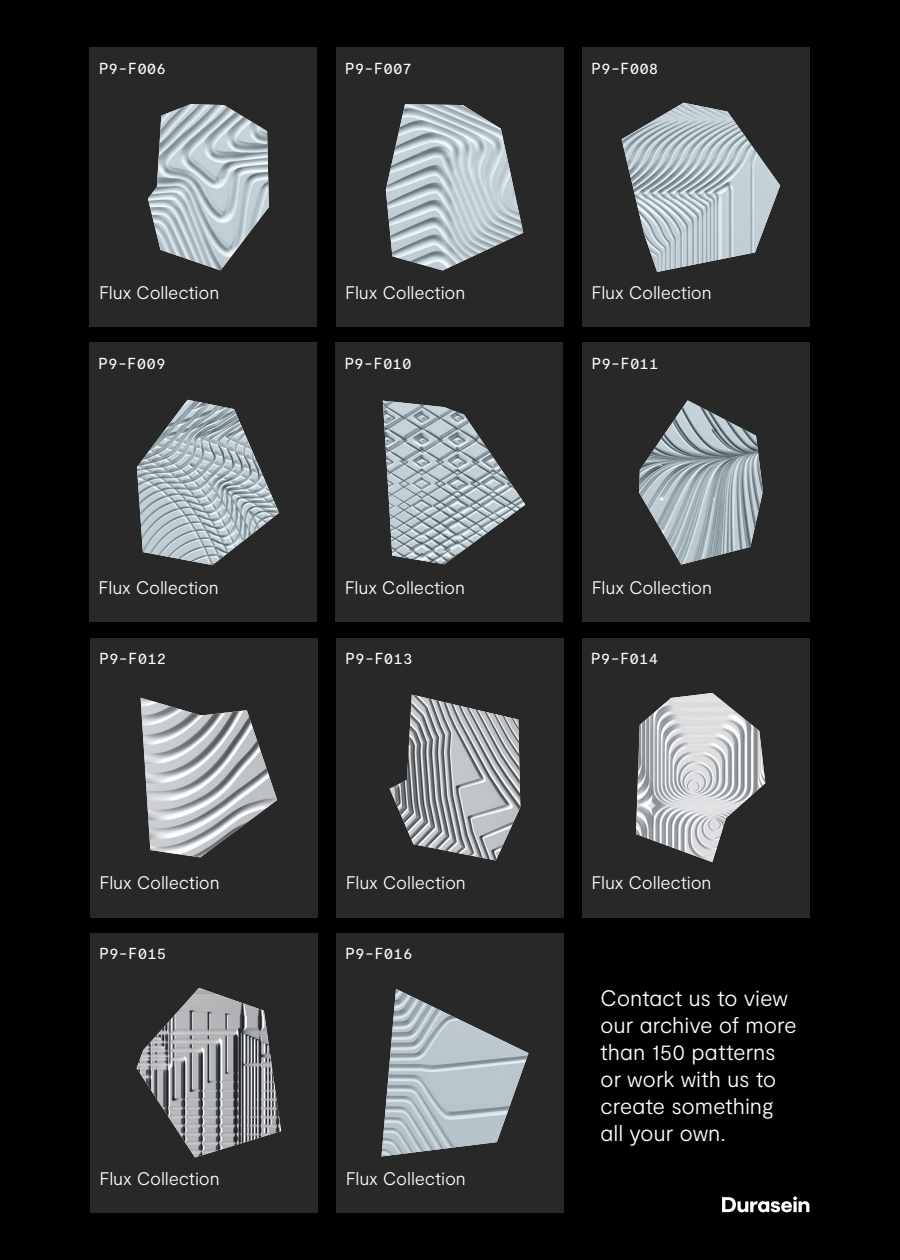
<style>
.page{position:relative;width:900px;height:1260px;background:#000}
.page>*{position:absolute;margin:0;border:0;box-sizing:border-box;transform-origin:0 0}
.t1{font:300 22.5px/27px "Moderat";letter-spacing:-.01em;color:#fff}
.t2{font:300 18.25px "Moderat";letter-spacing:-.01em;color:#fff}
.t3{font:16px "Moderat Mono Regular";color:#fff}
</style>
<div class="page">
<svg style="left:722px;top:1196px;width:87px;height:16px"></svg>
<div style="left:582px;top:48px;width:228px;height:279px;background:#292829"></div>
<div style="left:582px;top:343px;width:228px;height:279px;background:#292829"></div>
<div style="left:582px;top:638px;width:228px;height:279px;background:#292829"></div>
<div style="left:90px;top:48px;width:227px;height:279px;background:#292829"></div>
<div style="left:89px;top:343px;width:228px;height:279px;background:#292829"></div>
<div style="left:90px;top:638px;width:228px;height:279px;background:#292829"></div>
<div style="left:90px;top:933px;width:228px;height:279px;background:#292829"></div>
<div style="left:336px;top:48px;width:227px;height:279px;background:#292829"></div>
<div style="left:335px;top:343px;width:228px;height:279px;background:#292829"></div>
<div style="left:336px;top:638px;width:228px;height:279px;background:#292829"></div>
<div style="left:336px;top:933px;width:228px;height:279px;background:#292829"></div>
<img style="left:636px;top:693px;width:129px;height:169px">
<img style="left:137px;top:988px;width:144px;height:169px">
<img style="left:382px;top:989px;width:146px;height:167px">
<img style="left:141px;top:698px;width:136px;height:159px">
<img style="left:639px;top:400px;width:124px;height:165px">
<img style="left:622px;top:103px;width:158px;height:169px">
<img style="left:390px;top:695px;width:130px;height:165px">
<img style="left:386px;top:104px;width:137px;height:166px">
<img style="left:148px;top:104px;width:121px;height:166px">
<img style="left:383px;top:401px;width:142px;height:163px">
<img style="left:137px;top:400px;width:142px;height:165px">
<p class="t3" style="left:99px;top:59px;width:68px">P9-F006</p>
<p class="t3" style="left:345px;top:59px;width:68px">P9-F007</p>
<p class="t3" style="left:592px;top:59px;width:68px">P9-F008</p>
<p class="t2" style="left:99px;top:282px;width:122px">Flux Collection</p>
<p class="t2" style="left:345px;top:282px;width:122px">Flux Collection</p>
<p class="t2" style="left:592px;top:282px;width:122px">Flux Collection</p>
<p class="t3" style="left:99px;top:354px;width:68px">P9-F009</p>
<p class="t3" style="left:345px;top:354px;width:68px">P9-F010</p>
<p class="t3" style="left:592px;top:354px;width:68px">P9-F011</p>
<p class="t2" style="left:99px;top:577px;width:122px">Flux Collection</p>
<p class="t2" style="left:345px;top:577px;width:122px">Flux Collection</p>
<p class="t2" style="left:592px;top:577px;width:122px">Flux Collection</p>
<p class="t3" style="left:100px;top:649px;width:68px">P9-F012</p>
<p class="t3" style="left:346px;top:649px;width:68px">P9-F013</p>
<p class="t3" style="left:591px;top:649px;width:68px">P9-F014</p>
<p class="t2" style="left:100px;top:872px;width:122px">Flux Collection</p>
<p class="t2" style="left:346px;top:872px;width:122px">Flux Collection</p>
<p class="t2" style="left:591px;top:872px;width:122px">Flux Collection</p>
<p class="t3" style="left:100px;top:944px;width:68px">P9-F015</p>
<p class="t3" style="left:346px;top:944px;width:68px">P9-F016</p>
<p class="t1" style="left:600px;top:985px;width:198px">Contact us to view our archive of more than 150 patterns or work with us to create something all your own.</p>
<p class="t2" style="left:100px;top:1168px;width:122px">Flux Collection</p>
<p class="t2" style="left:346px;top:1168px;width:122px">Flux Collection</p>
</div>
